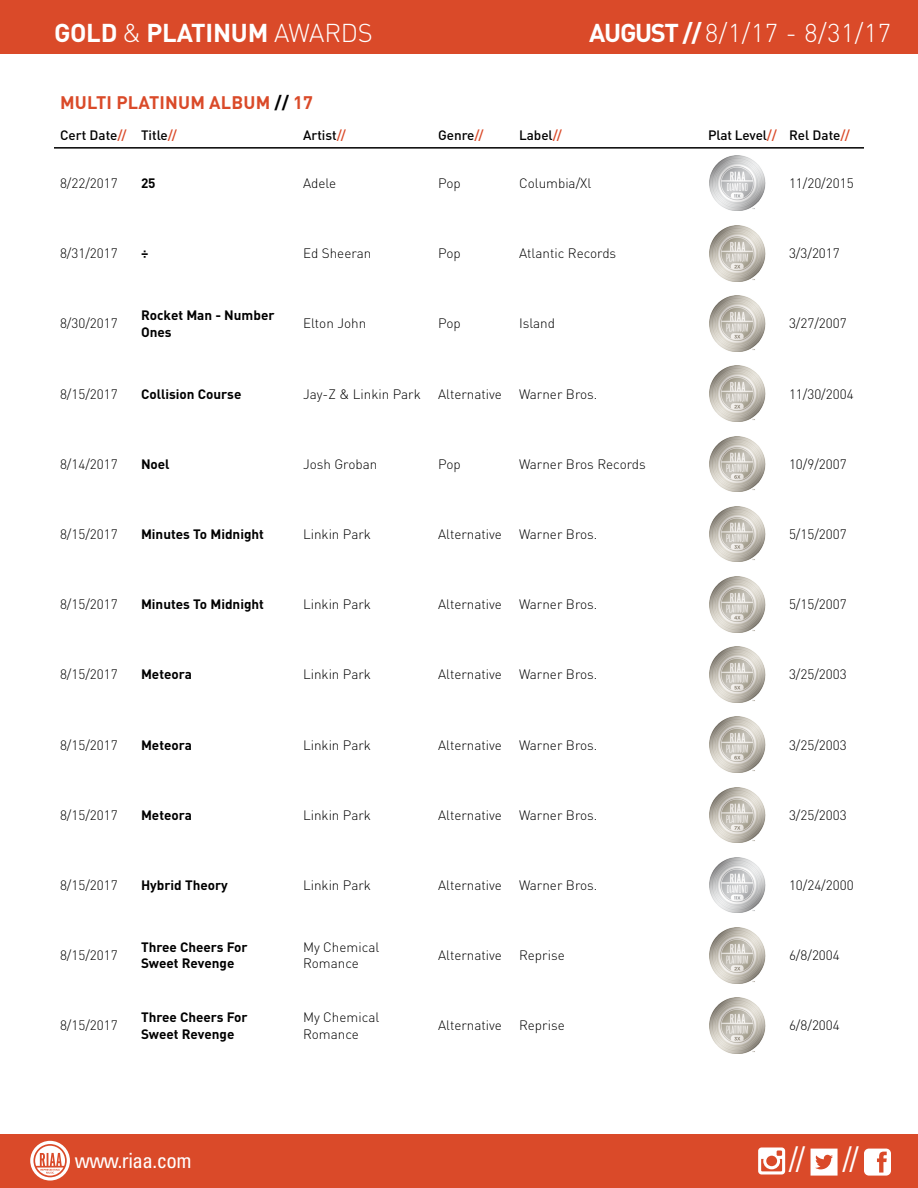
<style>
.page{position:relative;width:918px;height:1188px;background:#fff}
.page>*{position:absolute;margin:0;border:0;box-sizing:border-box;transform-origin:0 0}
.t1{font:condensed 31.5px "Univers LT Std";color:#fff}
.t2{font:300 25.5px "DINOT";color:#fff}
.t3{font:700 25.5px "DINOT";letter-spacing:-.01em;color:#fff}
.t4{font:condensed 21px "Univers LT Std";letter-spacing:-.025em;color:#fff}
.t5{font:700 18px "DINOT";letter-spacing:.01em;color:#da4a29}
.t6{font:300 13.5px/16.2px "DINOT";color:#000}
.t7{font:700 13.5px/16.2px "DINOT";color:#000}
.t8{font:500 13.5px "DINOT";color:#000}
.s1{font-weight:300}
.s2{font-weight:700}
.s3{color:#000}
.s4{color:#da4a29}
</style>
<div class="page">
<div style="left:0;top:1134px;width:918px;height:54px;background:#da4a29"></div>
<div style="left:0;top:0;width:918px;height:54px;background:#da4a29"></div>
<svg style="left:758px;top:1148px;width:27px;height:26px"></svg>
<svg style="left:811px;top:1149px;width:27px;height:27px"></svg>
<svg style="left:864px;top:1149px;width:27px;height:27px"></svg>
<svg style="left:30px;top:1141px;width:40px;height:40px"></svg>
<hr style="left:54px;top:147px;width:81px;height:2px;background:#000">
<hr style="left:135px;top:147px;width:162px;height:2px;background:#000">
<hr style="left:297px;top:147px;width:135px;height:2px;background:#000">
<hr style="left:432px;top:147px;width:81px;height:2px;background:#000">
<hr style="left:513px;top:147px;width:189px;height:2px;background:#000">
<hr style="left:702px;top:147px;width:81px;height:2px;background:#000">
<hr style="left:783px;top:147px;width:81px;height:2px;background:#000">
<img style="left:710px;top:155px;width:56px;height:56px">
<img style="left:710px;top:226px;width:56px;height:55px">
<img style="left:710px;top:296px;width:56px;height:55px">
<img style="left:710px;top:366px;width:56px;height:55px">
<img style="left:710px;top:436px;width:56px;height:56px">
<img style="left:710px;top:506px;width:56px;height:56px">
<img style="left:710px;top:577px;width:56px;height:55px">
<img style="left:710px;top:647px;width:56px;height:55px">
<img style="left:710px;top:717px;width:56px;height:55px">
<img style="left:710px;top:787px;width:56px;height:56px">
<img style="left:710px;top:857px;width:56px;height:56px">
<img style="left:710px;top:928px;width:56px;height:55px">
<img style="left:710px;top:998px;width:56px;height:55px">
<h2 class="t3" style="left:54px;top:15px;width:320px">GOLD <span class="s1">&amp;</span> PLATINUM <span class="s1">AWARDS</span></h2>
<h2 class="t2" style="left:589px;top:15px;width:303px"><span class="s2">AUGUST //</span>8/1/17 - 8/31/17</h2>
<h3 class="t5" style="left:60px;top:90px;width:254px">MULTI PLATINUM ALBUM <span class="s3">//</span> 17</h3>
<p class="t8" style="left:60px;top:126px;width:119px">Cert Date<span class="s4">//</span> Title<span class="s4">//</span></p>
<p class="t8" style="left:303px;top:126px;width:45px">Artist<span class="s4">//</span></p>
<p class="t8" style="left:438px;top:126px;width:47px">Genre<span class="s4">//</span></p>
<p class="t8" style="left:519px;top:126px;width:45px">Label<span class="s4">//</span></p>
<p class="t8" style="left:708px;top:126px;width:143px">Plat Level<span class="s4">//</span> Rel Date<span class="s4">//</span></p>
<p class="t6" style="left:60px;top:175px;width:59px">8/22/2017</p>
<p class="t7" style="left:141px;top:175px;width:16px">25</p>
<p class="t6" style="left:303px;top:175px;width:35px">Adele</p>
<p class="t6" style="left:438px;top:175px;width:24px">Pop</p>
<p class="t6" style="left:519px;top:175px;width:74px">Columbia/Xl</p>
<p class="t6" style="left:789px;top:175px;width:66px">11/20/2015</p>
<p class="t6" style="left:60px;top:245px;width:59px">8/31/2017</p>
<p class="t7" style="left:141px;top:245px;width:9px">÷</p>
<p class="t6" style="left:303px;top:245px;width:70px">Ed Sheeran</p>
<p class="t6" style="left:438px;top:245px;width:24px">Pop</p>
<p class="t6" style="left:519px;top:245px;width:99px">Atlantic Records</p>
<p class="t6" style="left:789px;top:245px;width:52px">3/3/2017</p>
<p class="t6" style="left:60px;top:315px;width:59px">8/30/2017</p>
<p class="t7" style="left:141px;top:307px;width:135px">Rocket Man - Number<br>Ones</p>
<p class="t6" style="left:303px;top:315px;width:65px">Elton John</p>
<p class="t6" style="left:438px;top:315px;width:24px">Pop</p>
<p class="t6" style="left:519px;top:315px;width:38px">Island</p>
<p class="t6" style="left:789px;top:315px;width:59px">3/27/2007</p>
<p class="t6" style="left:60px;top:385px;width:59px">8/15/2017</p>
<p class="t7" style="left:141px;top:385px;width:102px">Collision Course</p>
<p class="t6" style="left:303px;top:385px;width:119px">Jay-Z &amp; Linkin Park</p>
<p class="t6" style="left:438px;top:385px;width:65px">Alternative</p>
<p class="t6" style="left:519px;top:385px;width:80px">Warner Bros.</p>
<p class="t6" style="left:789px;top:385px;width:66px">11/30/2004</p>
<p class="t6" style="left:60px;top:455px;width:59px">8/14/2017</p>
<p class="t7" style="left:141px;top:455px;width:30px">Noel</p>
<p class="t6" style="left:303px;top:455px;width:76px">Josh Groban</p>
<p class="t6" style="left:438px;top:455px;width:24px">Pop</p>
<p class="t6" style="left:519px;top:455px;width:128px">Warner Bros Records</p>
<p class="t6" style="left:789px;top:455px;width:59px">10/9/2007</p>
<p class="t6" style="left:60px;top:526px;width:59px">8/15/2017</p>
<p class="t7" style="left:141px;top:526px;width:125px">Minutes To Midnight</p>
<p class="t6" style="left:303px;top:526px;width:70px">Linkin Park</p>
<p class="t6" style="left:438px;top:526px;width:65px">Alternative</p>
<p class="t6" style="left:519px;top:526px;width:80px">Warner Bros.</p>
<p class="t6" style="left:789px;top:526px;width:59px">5/15/2007</p>
<p class="t6" style="left:60px;top:596px;width:59px">8/15/2017</p>
<p class="t7" style="left:141px;top:596px;width:125px">Minutes To Midnight</p>
<p class="t6" style="left:303px;top:596px;width:70px">Linkin Park</p>
<p class="t6" style="left:438px;top:596px;width:65px">Alternative</p>
<p class="t6" style="left:519px;top:596px;width:80px">Warner Bros.</p>
<p class="t6" style="left:789px;top:596px;width:59px">5/15/2007</p>
<p class="t6" style="left:60px;top:666px;width:59px">8/15/2017</p>
<p class="t7" style="left:141px;top:666px;width:53px">Meteora</p>
<p class="t6" style="left:303px;top:666px;width:70px">Linkin Park</p>
<p class="t6" style="left:438px;top:666px;width:65px">Alternative</p>
<p class="t6" style="left:519px;top:666px;width:80px">Warner Bros.</p>
<p class="t6" style="left:789px;top:666px;width:59px">3/25/2003</p>
<p class="t6" style="left:60px;top:736px;width:59px">8/15/2017</p>
<p class="t7" style="left:141px;top:736px;width:53px">Meteora</p>
<p class="t6" style="left:303px;top:736px;width:70px">Linkin Park</p>
<p class="t6" style="left:438px;top:736px;width:65px">Alternative</p>
<p class="t6" style="left:519px;top:736px;width:80px">Warner Bros.</p>
<p class="t6" style="left:789px;top:736px;width:59px">3/25/2003</p>
<p class="t6" style="left:60px;top:806px;width:59px">8/15/2017</p>
<p class="t7" style="left:141px;top:806px;width:53px">Meteora</p>
<p class="t6" style="left:303px;top:806px;width:70px">Linkin Park</p>
<p class="t6" style="left:438px;top:806px;width:65px">Alternative</p>
<p class="t6" style="left:519px;top:806px;width:80px">Warner Bros.</p>
<p class="t6" style="left:789px;top:806px;width:59px">3/25/2003</p>
<p class="t6" style="left:60px;top:877px;width:59px">8/15/2017</p>
<p class="t7" style="left:141px;top:877px;width:88px">Hybrid Theory</p>
<p class="t6" style="left:303px;top:877px;width:70px">Linkin Park</p>
<p class="t6" style="left:438px;top:877px;width:65px">Alternative</p>
<p class="t6" style="left:519px;top:877px;width:80px">Warner Bros.</p>
<p class="t6" style="left:789px;top:877px;width:66px">10/24/2000</p>
<p class="t6" style="left:60px;top:947px;width:59px">8/15/2017</p>
<p class="t7" style="left:141px;top:939px;width:108px">Three Cheers For<br>Sweet Revenge</p>
<p class="t6" style="left:303px;top:939px;width:78px">My Chemical<br>Romance</p>
<p class="t6" style="left:438px;top:947px;width:65px">Alternative</p>
<p class="t6" style="left:519px;top:947px;width:47px">Reprise</p>
<p class="t6" style="left:789px;top:947px;width:52px">6/8/2004</p>
<p class="t6" style="left:60px;top:1017px;width:59px">8/15/2017</p>
<p class="t7" style="left:141px;top:1009px;width:108px">Three Cheers For<br>Sweet Revenge</p>
<p class="t6" style="left:303px;top:1009px;width:78px">My Chemical<br>Romance</p>
<p class="t6" style="left:438px;top:1017px;width:65px">Alternative</p>
<p class="t6" style="left:519px;top:1017px;width:47px">Reprise</p>
<p class="t6" style="left:789px;top:1017px;width:52px">6/8/2004</p>
<h3 class="t4" style="left:75px;top:1147px;width:119px">www.riaa.com</h3>
<h1 class="t1" style="left:789px;top:1138px;width:71px">// //</h1>
</div>
